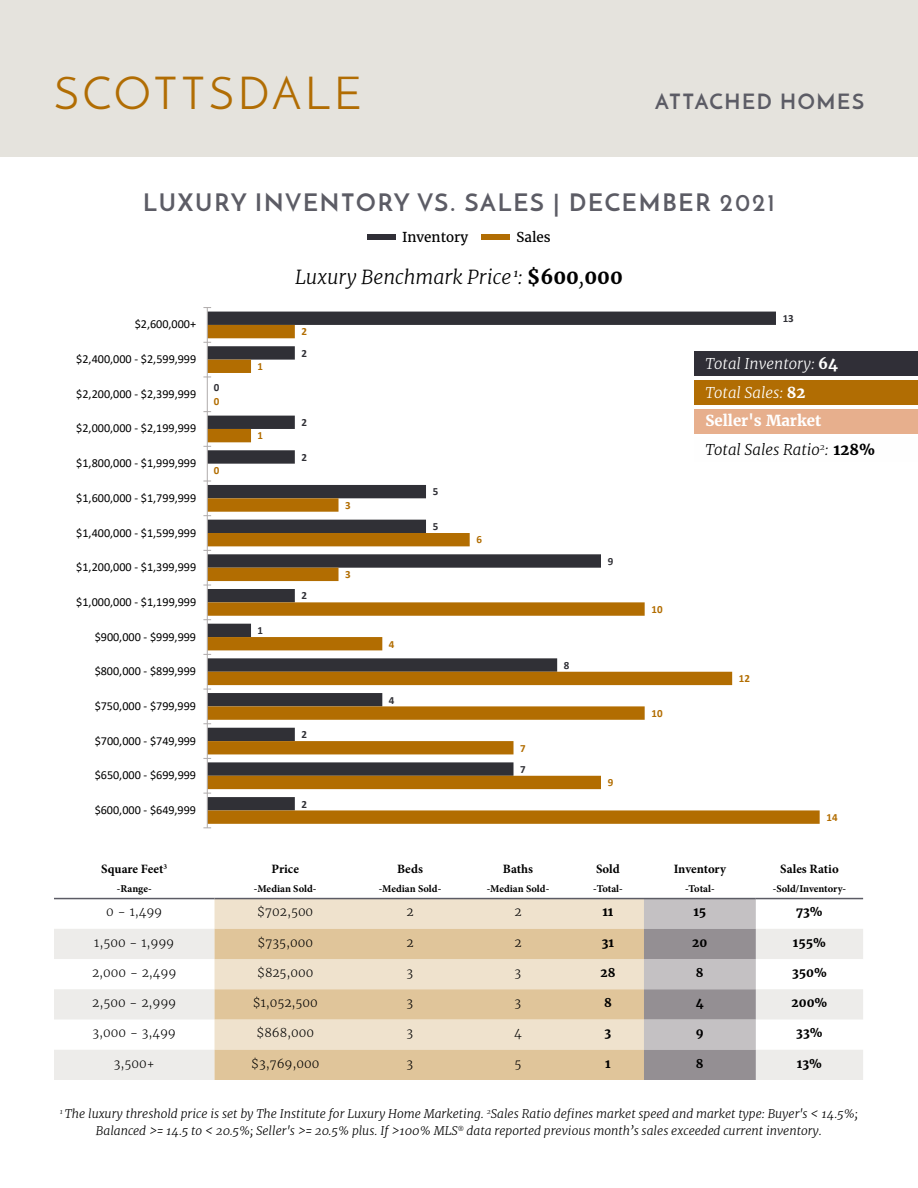
<style>
.page{position:relative;width:918px;height:1188px;background:#fff}
.page>*{position:absolute;margin:0;border:0;box-sizing:border-box;transform-origin:0 0}
.t1{font:45px "Josefin Sans";letter-spacing:.08em;color:#b16d03}
.t2{font:700 24px "Josefin Sans";letter-spacing:.08em;color:#5c5c65}
.t3{font:700 21px "Josefin Sans";letter-spacing:.08em;color:#5c5c65}
.t4{font:italic 300 19.5px "Merriweather";color:#000}
.t5{font:italic 300 15px/28.8px "Merriweather";color:#fff}
.t6{font:italic 300 15px "Merriweather";color:#000}
.t7{font:700 15px "Merriweather";color:#fff}
.t8{font:13.5px "Merriweather";color:#000}
.t9{font:700 12.75px "Minion Pro";color:#000}
.t10{font:12.15px "Calibri";color:#000}
.t11{font:italic 300 12px/16.5px "Merriweather";color:#000;text-align:center}
.t12{font:300 12px "Merriweather";color:#000}
.t13{font:700 12px "Merriweather";color:#000}
.t14{font:700 10.95px "Calibri";color:#b26d01}
.t15{font:700 10.95px "Calibri";color:#303036}
.t16{font:700 10.5px "Minion Pro";color:#000}
.s1{font-weight:700;font-style:normal}
</style>
<div class="page">
<div style="left:0;top:0;width:918px;height:158px;background:#e5e3dd"></div>
<svg style="left:208px;top:312px;width:568px;height:13px;fill:#303036"></svg>
<svg style="left:208px;top:325px;width:612px;height:499px"></svg>
<hr style="left:207px;top:308px;width:1px;height:520px;background:#afabab">
<div style="left:367px;top:234px;width:29px;height:6px;background:#302f37"></div>
<div style="left:482px;top:234px;width:28px;height:6px;background:#b16d03"></div>
<div style="left:215px;top:899px;width:429px;height:30px;background:#efe2cd"></div>
<svg style="left:54px;top:929px;width:809px;height:151px;fill:#edecea"></svg>
<svg style="left:215px;top:929px;width:429px;height:151px;fill:#e0c59a"></svg>
<svg style="left:644px;top:899px;width:112px;height:181px"></svg>
<hr style="left:54px;top:898px;width:161px;height:1px;background:#5c5c65">
<hr style="left:215px;top:898px;width:141px;height:1px;background:#5c5c65">
<hr style="left:356px;top:898px;width:108px;height:1px;background:#5c5c65">
<hr style="left:464px;top:898px;width:108px;height:1px;background:#5c5c65">
<hr style="left:572px;top:898px;width:72px;height:1px;background:#5c5c65">
<hr style="left:644px;top:898px;width:112px;height:1px;background:#5c5c65">
<hr style="left:756px;top:898px;width:107px;height:1px;background:#5c5c65">
<div style="left:694px;top:409px;width:224px;height:25px;background:#e7af8d"></div>
<div style="left:694px;top:351px;width:224px;height:25px;background:#302f37"></div>
<div style="left:694px;top:380px;width:224px;height:25px;background:#b16d03"></div>
<div style="left:694px;top:438px;width:224px;height:24px;background:#fefefe"></div>
<h1 class="t1" style="left:54px;top:66px;width:309px">SCOTTSDALE</h1>
<h3 class="t3" style="left:655px;top:88px;width:210px">ATTACHED HOMES</h3>
<h2 class="t2" style="left:143px;top:188px;width:633px">LUXURY INVENTORY VS. SALES | DECEMBER 2021</h2>
<p class="t8" style="left:402px;top:229px;width:68px">Inventory</p>
<p class="t8" style="left:516px;top:229px;width:36px">Sales</p>
<p class="t10" style="left:135px;top:316px;width:63px">$2,600,000+</p>
<p class="t10" style="left:76px;top:351px;width:122px">$2,400,000 - $2,599,999</p>
<p class="t10" style="left:76px;top:385px;width:122px">$2,200,000 - $2,399,999</p>
<p class="t10" style="left:76px;top:420px;width:122px">$2,000,000 - $2,199,999</p>
<p class="t10" style="left:76px;top:455px;width:122px">$1,800,000 - $1,999,999</p>
<p class="t10" style="left:76px;top:489px;width:122px">$1,600,000 - $1,799,999</p>
<p class="t10" style="left:76px;top:524px;width:122px">$1,400,000 - $1,599,999</p>
<p class="t10" style="left:76px;top:559px;width:122px">$1,200,000 - $1,399,999</p>
<p class="t10" style="left:76px;top:593px;width:122px">$1,000,000 - $1,199,999</p>
<p class="t10" style="left:95px;top:628px;width:103px">$900,000 - $999,999</p>
<p class="t10" style="left:95px;top:663px;width:103px">$800,000 - $899,999</p>
<p class="t10" style="left:95px;top:698px;width:103px">$750,000 - $799,999</p>
<p class="t10" style="left:95px;top:732px;width:103px">$700,000 - $749,999</p>
<p class="t10" style="left:95px;top:767px;width:103px">$650,000 - $699,999</p>
<p class="t10" style="left:95px;top:802px;width:103px">$600,000 - $649,999</p>
<p class="t15" style="left:214px;top:380px;width:7px">0</p>
<p class="t14" style="left:214px;top:393px;width:7px">0</p>
<p class="t14" style="left:214px;top:463px;width:7px">0</p>
<p class="t9" style="left:101px;top:860px;width:67px">Square Feet<sup>3</sup></p>
<p class="t16" style="left:117px;top:882px;width:36px">-Range-</p>
<h3 class="t4" style="left:295px;top:265px;width:329px">Luxury Benchmark Price <sup>1</sup>: <span class="s1">$600</span>,<span class="s1">000</span></h3>
<p class="t14" style="left:301px;top:324px;width:7px">2</p>
<p class="t14" style="left:258px;top:359px;width:7px">1</p>
<p class="t14" style="left:258px;top:428px;width:7px">1</p>
<p class="t15" style="left:301px;top:345px;width:7px">2</p>
<p class="t15" style="left:301px;top:415px;width:7px">2</p>
<p class="t15" style="left:301px;top:449px;width:7px">2</p>
<p class="t15" style="left:258px;top:623px;width:7px">1</p>
<p class="t15" style="left:301px;top:588px;width:7px">2</p>
<p class="t15" style="left:301px;top:727px;width:7px">2</p>
<p class="t15" style="left:301px;top:796px;width:7px">2</p>
<p class="t9" style="left:272px;top:860px;width:29px">Price</p>
<p class="t16" style="left:254px;top:882px;width:64px">-Median Sold-</p>
<p class="t14" style="left:345px;top:497px;width:7px">3</p>
<p class="t14" style="left:345px;top:567px;width:7px">3</p>
<p class="t14" style="left:389px;top:636px;width:7px">4</p>
<p class="t15" style="left:389px;top:692px;width:7px">4</p>
<p class="t15" style="left:433px;top:484px;width:7px">5</p>
<p class="t15" style="left:433px;top:519px;width:7px">5</p>
<p class="t9" style="left:397px;top:860px;width:27px">Beds</p>
<p class="t16" style="left:379px;top:882px;width:64px">-Median Sold-</p>
<p class="t14" style="left:476px;top:532px;width:7px">6</p>
<p class="t15" style="left:608px;top:553px;width:7px">9</p>
<p class="t14" style="left:520px;top:740px;width:7px">7</p>
<p class="t15" style="left:520px;top:762px;width:7px">7</p>
<p class="t15" style="left:564px;top:657px;width:7px">8</p>
<p class="t14" style="left:608px;top:775px;width:7px">9</p>
<p class="t9" style="left:503px;top:860px;width:32px">Baths</p>
<p class="t16" style="left:487px;top:882px;width:64px">-Median Sold-</p>
<p class="t9" style="left:596px;top:860px;width:25px">Sold</p>
<p class="t16" style="left:593px;top:882px;width:31px">-Total-</p>
<p class="t15" style="left:783px;top:311px;width:13px">13</p>
<p class="t5" style="left:705px;top:349px;width:134px">Total Inventory: <span class="s1">64<br></span>Total Sales: <span class="s1">82</span></p>
<p class="t7" style="left:705px;top:412px;width:117px">Seller's Market</p>
<p class="t6" style="left:705px;top:440px;width:171px">Total Sales Ratio<sup>2</sup>: <span class="s1">128%</span></p>
<p class="t14" style="left:651px;top:602px;width:13px">10</p>
<p class="t14" style="left:651px;top:706px;width:13px">10</p>
<p class="t14" style="left:739px;top:671px;width:13px">12</p>
<p class="t9" style="left:674px;top:860px;width:54px">Inventory</p>
<p class="t16" style="left:685px;top:882px;width:31px">-Total-</p>
<p class="t14" style="left:826px;top:810px;width:13px">14</p>
<p class="t9" style="left:780px;top:860px;width:60px">Sales Ratio</p>
<p class="t16" style="left:773px;top:882px;width:75px">-Sold/Inventory-</p>
<p class="t12" style="left:106px;top:905px;width:57px">0 - 1,499</p>
<p class="t12" style="left:257px;top:905px;width:57px">$702,500</p>
<p class="t12" style="left:406px;top:905px;width:9px">2</p>
<p class="t12" style="left:514px;top:905px;width:9px">2</p>
<p class="t13" style="left:602px;top:905px;width:13px">11</p>
<p class="t13" style="left:693px;top:905px;width:14px">15</p>
<p class="t13" style="left:796px;top:905px;width:28px">73%</p>
<p class="t12" style="left:94px;top:935px;width:81px">1,500 - 1,999</p>
<p class="t12" style="left:257px;top:935px;width:57px">$735,000</p>
<p class="t12" style="left:406px;top:935px;width:9px">2</p>
<p class="t12" style="left:514px;top:935px;width:9px">2</p>
<p class="t13" style="left:602px;top:935px;width:14px">31</p>
<p class="t13" style="left:692px;top:935px;width:17px">20</p>
<p class="t13" style="left:793px;top:935px;width:35px">155%</p>
<p class="t12" style="left:92px;top:965px;width:86px">2,000 - 2,499</p>
<p class="t12" style="left:257px;top:965px;width:58px">$825,000</p>
<p class="t12" style="left:407px;top:965px;width:8px">3</p>
<p class="t12" style="left:515px;top:965px;width:8px">3</p>
<p class="t13" style="left:600px;top:965px;width:17px">28</p>
<p class="t13" style="left:696px;top:965px;width:9px">8</p>
<p class="t13" style="left:792px;top:965px;width:36px">350%</p>
<p class="t12" style="left:92px;top:995px;width:85px">2,500 - 2,999</p>
<p class="t12" style="left:253px;top:995px;width:67px">$1,052,500</p>
<p class="t12" style="left:407px;top:995px;width:8px">3</p>
<p class="t12" style="left:515px;top:995px;width:8px">3</p>
<p class="t13" style="left:604px;top:995px;width:9px">8</p>
<p class="t13" style="left:696px;top:995px;width:9px">4</p>
<p class="t13" style="left:792px;top:995px;width:37px">200%</p>
<p class="t12" style="left:93px;top:1026px;width:85px">3,000 - 3,499</p>
<p class="t12" style="left:256px;top:1026px;width:59px">$868,000</p>
<p class="t12" style="left:407px;top:1026px;width:8px">3</p>
<p class="t12" style="left:514px;top:1026px;width:9px">4</p>
<p class="t13" style="left:605px;top:1026px;width:8px">3</p>
<p class="t13" style="left:696px;top:1026px;width:9px">9</p>
<p class="t13" style="left:796px;top:1026px;width:28px">33%</p>
<p class="t12" style="left:114px;top:1056px;width:42px">3,500+</p>
<p class="t12" style="left:251px;top:1056px;width:70px">$3,769,000</p>
<p class="t12" style="left:407px;top:1056px;width:8px">3</p>
<p class="t12" style="left:514px;top:1056px;width:8px">5</p>
<p class="t13" style="left:605px;top:1056px;width:7px">1</p>
<p class="t13" style="left:696px;top:1056px;width:9px">8</p>
<p class="t13" style="left:797px;top:1056px;width:27px">13%</p>
<p class="t11" style="left:60px;top:1106px;width:800px"><sup>1</sup> The luxury threshold price is set by The Institute for Luxury Home Marketing. <sup>2</sup>Sales Ratio defines market speed and market type: Buyer's &lt; 14.5%;<br>Balanced &gt;= 14.5 to &lt; 20.5%; Seller's &gt;= 20.5% plus. If &gt;100% MLS<sup>®</sup> data reported previous month’s sales exceeded current inventory.</p>
</div>
